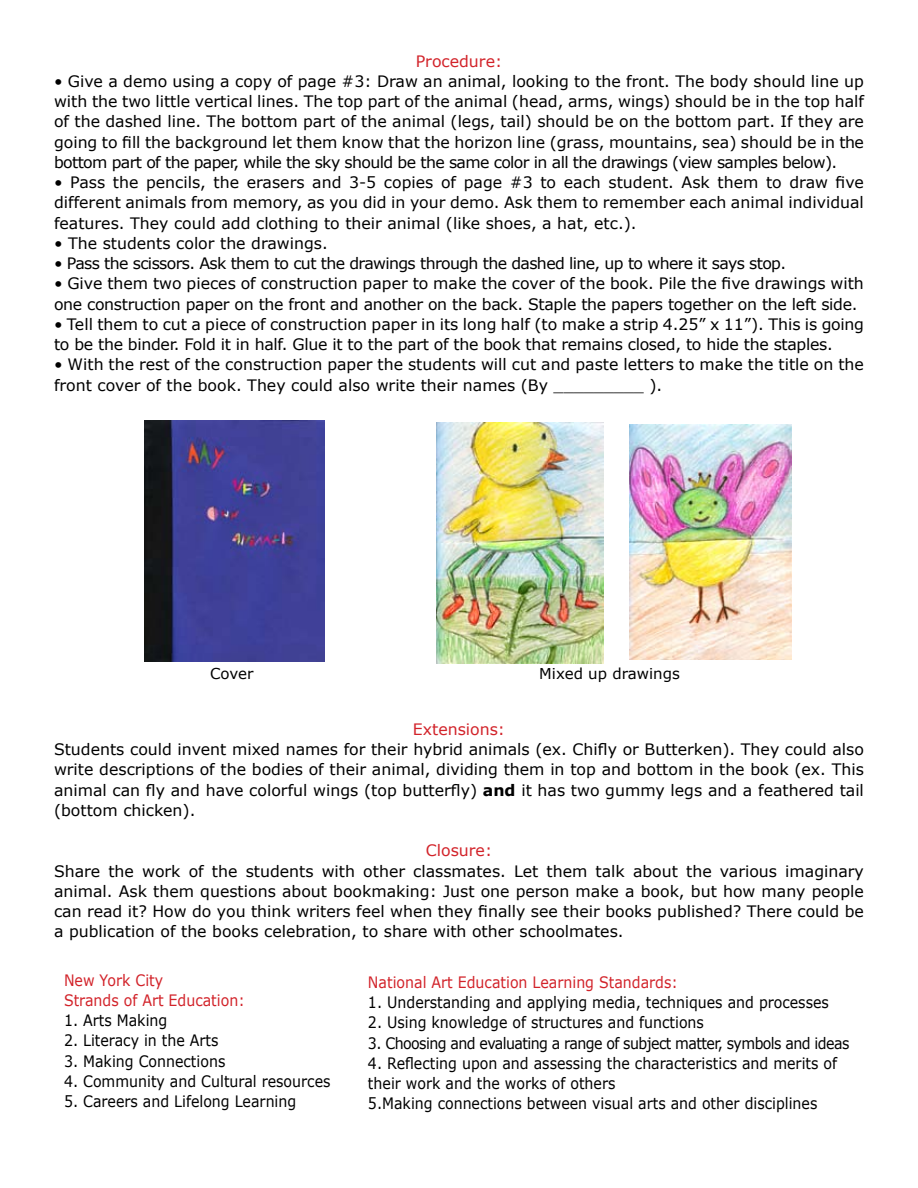
<style>
.page{position:relative;width:918px;height:1188px;background:#fff}
.page>*{position:absolute;margin:0;border:0;box-sizing:border-box;transform-origin:0 0}
.t1{font:15.75px/20.2px "Verdana";color:#000;text-align:justify}
.t2{font:15.75px/20.2px "Verdana";letter-spacing:-.02em;color:#000}
.t3{font:15.75px/20.2px "Verdana";color:#000;scale:.9 1}
.t4{font:15.75px "Verdana";letter-spacing:-.04em;color:#000}
.t5{font:15.75px/20.2px "Verdana";color:#d2232a;scale:.9 1}
.t6{font:15.75px "Verdana";letter-spacing:-.04em;color:#000;scale:.9 1}
.t7{font:15.75px "Verdana";color:#d2232a}
.t8{font:15px "Verdana";color:#000}
.s1{font-weight:700}
</style>
<div class="page">
<img style="left:144px;top:420px;width:180px;height:241px">
<img style="left:436px;top:422px;width:167px;height:241px">
<img style="left:630px;top:424px;width:162px;height:236px">
<p class="t7" style="left:416px;top:51px;width:88px">Procedure:</p>
<p class="t1" style="left:54px;top:70px;width:812px">• Give a demo using a copy of page #3: Draw an animal, looking to the front. The body should line up with the two little vertical lines. The top part of the animal (head, arms, wings) should be in the top half of the dashed line. The bottom part of the animal (legs, tail) should be on the bottom part. If they are going to fill the background let them know that the horizon line (grass, mountains, sea) should be in the bottom part of the paper, while the sky should be the same color in all the drawings (view samples below).</p>
<p class="t1" style="left:54px;top:172px;width:812px">• Pass the pencils, the erasers and 3-5 copies of page #3 to each student. Ask them to draw five different animals from memory, as you did in your demo. Ask them to remember each animal individual features. They could add clothing to their animal (like shoes, a hat, etc.).</p>
<p class="t1" style="left:54px;top:232px;width:275px">• The students color the drawings.</p>
<p class="t4" style="left:54px;top:253px;width:734px">• Pass the scissors. Ask them to cut the drawings through the dashed line, up to where it says stop.</p>
<p class="t2" style="left:54px;top:273px;width:811px">• Give them two pieces of construction paper to make the cover of the book. Pile the five drawings with one construction paper on the front and another on the back. Staple the papers together on the left side.</p>
<p class="t2" style="left:54px;top:313px;width:811px">• Tell them to cut a piece of construction paper in its long half (to make a strip 4.25” x 11”). This is going to be the binder. Fold it in half. Glue it to the part of the book that remains closed, to hide the staples.</p>
<p class="t1" style="left:54px;top:354px;width:811px">• With the rest of the construction paper the students will cut and paste letters to make the title on the front cover of the book. They could also write their names (By _________ ).</p>
<p class="t8" style="left:210px;top:664px;width:45px">Cover</p>
<p class="t8" style="left:539px;top:664px;width:142px">Mixed up drawings</p>
<p class="t7" style="left:413px;top:719px;width:94px">Extensions:</p>
<p class="t1" style="left:54px;top:739px;width:811px">Students could invent mixed names for their hybrid animals (ex. Chifly or Butterken). They could also write descriptions of the bodies of their animal, dividing them in top and bottom in the book (ex. This animal can fly and have colorful wings (top butterfly) <span class="s1">and</span> it has two gummy legs and a feathered tail (bottom chicken).</p>
<p class="t7" style="left:426px;top:841px;width:68px">Closure:</p>
<p class="t1" style="left:54px;top:860px;width:811px">Share the work of the students with other classmates. Let them talk about the various imaginary animal. Ask them questions about bookmaking: Just one person make a book, but how many people can read it? How do you think writers feel when they finally see their books published? There could be a publication of the books celebration, to share with other schoolmates.</p>
<p class="t5" style="left:64px;top:969px;width:202px">New York City<br>Strands of Art Education:</p>
<p class="t3" style="left:64px;top:1010px;width:116px">1. Arts Making</p>
<p class="t3" style="left:64px;top:1030px;width:173px">2. Literacy in the Arts</p>
<p class="t3" style="left:64px;top:1050px;width:181px">3. Making Connections</p>
<p class="t3" style="left:64px;top:1070px;width:298px">4. Community and Cultural resources</p>
<p class="t3" style="left:64px;top:1091px;width:260px">5. Careers and Lifelong Learning</p>
<p class="t5" style="left:368px;top:972px;width:346px">National Art Education Learning Standards:</p>
<p class="t3" style="left:368px;top:992px;width:514px">1. Understanding and applying media, techniques and processes</p>
<p class="t3" style="left:368px;top:1012px;width:375px">2. Using knowledge of structures and functions</p>
<p class="t6" style="left:368px;top:1033px;width:536px">3. Choosing and evaluating a range of subject matter, symbols and ideas</p>
<p class="t3" style="left:368px;top:1053px;width:523px">4. Reflecting upon and assessing the characteristics and merits of their work and the works of others<br>5.Making connections between visual arts and other disciplines</p>
</div>
